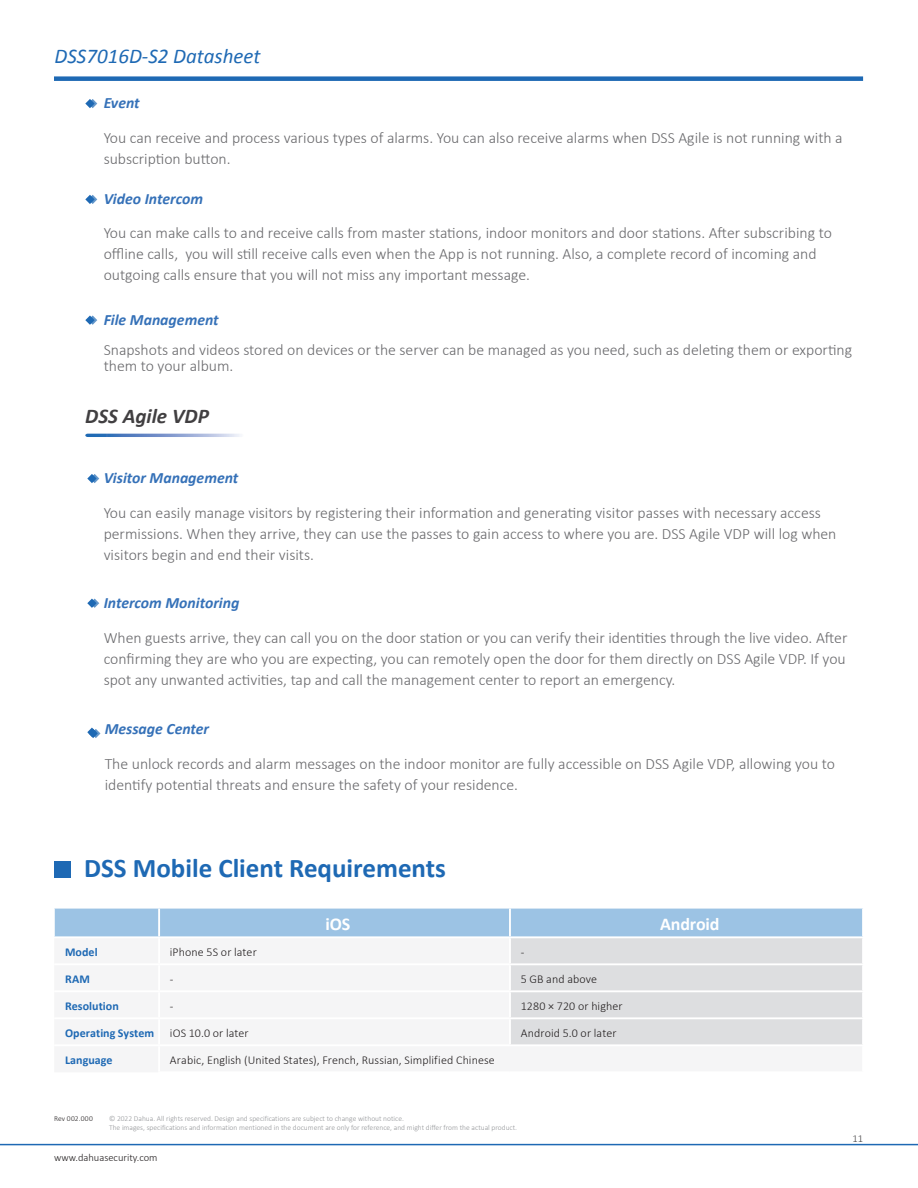
<style>
.page{position:relative;width:918px;height:1188px;background:#fff}
.page>*{position:absolute;margin:0;border:0;box-sizing:border-box;transform-origin:0 0}
.t1{font:700 27px "Calibri";color:#1e69b4}
.t2{font:italic 21px "Calibri";color:#1e69b4}
.t3{font:italic 700 21px "Calibri";color:#413f41}
.t4{font:700 18px "Calibri";letter-spacing:-.01em;color:#fff}
.t5{font:300 15.75px/21px "Calibri";color:#69696c}
.t6{font:italic 700 15.75px "Calibri";color:#3571b8}
.t7{font:300 12px "Calibri";letter-spacing:.01em;color:#231f20}
.t8{font:700 12px "Calibri";letter-spacing:.005em;color:#1e69b4}
.t9{font:300 10.5px "Calibri";color:#231f20}
.t10{font:300 10.5px "Calibri";color:#413f41}
.t11{font:300 7.5px/9px "Calibri";color:#939598}
.t12{font:300 7.5px "Calibri";letter-spacing:.035em;color:#231f20}
</style>
<div class="page">
<div style="left:54px;top:76px;width:809px;height:5px;background:#1e69b4"></div>
<hr style="left:0;top:1144px;width:918px;height:1px;background:#1e69b4">
<svg style="left:54px;top:909px;width:808px;height:136px"></svg>
<hr style="left:158px;top:909px;width:2px;height:27px;background:#fff">
<hr style="left:509px;top:909px;width:2px;height:27px;background:#fff">
<hr style="left:54px;top:936px;width:105px;height:2px;background:#fff">
<hr style="left:159px;top:936px;width:351px;height:2px;background:#fff">
<hr style="left:510px;top:936px;width:354px;height:2px;background:#fff">
<div style="left:55px;top:861px;width:16px;height:17px;background:#1e69b4"></div>
<svg style="left:85px;top:316px;width:12px;height:9px"></svg>
<svg style="left:85px;top:434px;width:155px;height:3px"></svg>
<svg style="left:85px;top:99px;width:12px;height:9px"></svg>
<svg style="left:87px;top:474px;width:12px;height:9px"></svg>
<svg style="left:87px;top:599px;width:12px;height:9px"></svg>
<svg style="left:85px;top:195px;width:12px;height:9px"></svg>
<svg style="left:87px;top:728px;width:14px;height:10px"></svg>
<h2 class="t2" style="left:55px;top:42px;width:207px">DSS7016D-S2 Datasheet</h2>
<p class="t6" style="left:104px;top:93px;width:38px">Event</p>
<p class="t5" style="left:104px;top:127px;width:741px">You can receive and process various types of alarms. You can also receive alarms when DSS Agile is not running with a subscription button.</p>
<p class="t6" style="left:104px;top:188px;width:101px">Video Intercom</p>
<p class="t5" style="left:104px;top:222px;width:730px">You can make calls to and receive calls from master stations, indoor monitors and door stations. After subscribing to offline calls, you will still receive calls even when the App is not running. Also, a complete record of incoming and outgoing calls ensure that you will not miss any important message.</p>
<p class="t6" style="left:104px;top:310px;width:117px">File Management</p>
<p class="t5" style="left:104px;top:341px;width:750px;line-height:16.5px">Snapshots and videos stored on devices or the server can be managed as you need, such as deleting them or exporting them to your album.</p>
<h2 class="t3" style="left:85px;top:402px;width:125px">DSS Agile VDP</h2>
<p class="t6" style="left:104px;top:468px;width:136px">Visitor Management</p>
<p class="t5" style="left:104px;top:502px;width:734px">You can easily manage visitors by registering their information and generating visitor passes with necessary access permissions. When they arrive, they can use the passes to gain access to where you are. DSS Agile VDP will log when visitors begin and end their visits.</p>
<p class="t6" style="left:104px;top:593px;width:137px">Intercom Monitoring</p>
<p class="t5" style="left:104px;top:627px;width:745px;text-align:justify">When guests arrive, they can call you on the door station or you can verify their identities through the live video. After confi rming they are who you are expecting, you can remotely open the door for them directly on DSS Agile VDP. If you spot any unwanted activities, tap and call the management center to report an emergency.</p>
<p class="t6" style="left:105px;top:719px;width:106px">Message Center</p>
<p class="t5" style="left:105px;top:753px;width:732px">The unlock records and alarm messages on the indoor monitor are fully accessible on DSS Agile VDP, allowing you to identify potential threats and ensure the safety of your residence.</p>
<h1 class="t1" style="left:84px;top:851px;width:363px">DSS Mobile Client Requirements</h1>
<p class="t4" style="left:325px;top:912px;width:26px">iOS</p>
<p class="t4" style="left:660px;top:912px;width:61px">Android</p>
<p class="t8" style="left:65px;top:944px;width:34px">Model</p>
<p class="t7" style="left:170px;top:944px;width:88px">iPhone 5S or later</p>
<p class="t7" style="left:521px;top:944px;width:5px">-</p>
<p class="t8" style="left:65px;top:971px;width:26px">RAM</p>
<p class="t7" style="left:170px;top:971px;width:5px">-</p>
<p class="t7" style="left:521px;top:971px;width:78px">5 GB and above</p>
<p class="t8" style="left:65px;top:998px;width:55px">Resolution</p>
<p class="t7" style="left:170px;top:998px;width:5px">-</p>
<p class="t7" style="left:521px;top:998px;width:103px">1280 × 720 or higher</p>
<p class="t8" style="left:65px;top:1025px;width:91px">Operating System</p>
<p class="t7" style="left:170px;top:1025px;width:80px">iOS 10.0 or later</p>
<p class="t7" style="left:521px;top:1025px;width:97px">Android 5.0 or later</p>
<p class="t8" style="left:65px;top:1052px;width:49px">Language</p>
<p class="t7" style="left:170px;top:1052px;width:326px">Arabic, English (United States), French, Russian, Simplified Chinese</p>
<p class="t12" style="left:54px;top:1113px;width:40px">Rev 002.000</p>
<p class="t11" style="left:109px;top:1114px;width:410px">© 2022 Dahua. All rights reserved. Design and specifications are subject to change without notice.<br>The images, specifications and information mentioned in the document are only for reference, and might differ from the actual product.</p>
<p class="t9" style="left:54px;top:1151px;width:105px">www.dahuasecurity.com</p>
<p class="t10" style="left:852px;top:1132px;width:12px">11</p>
</div>
